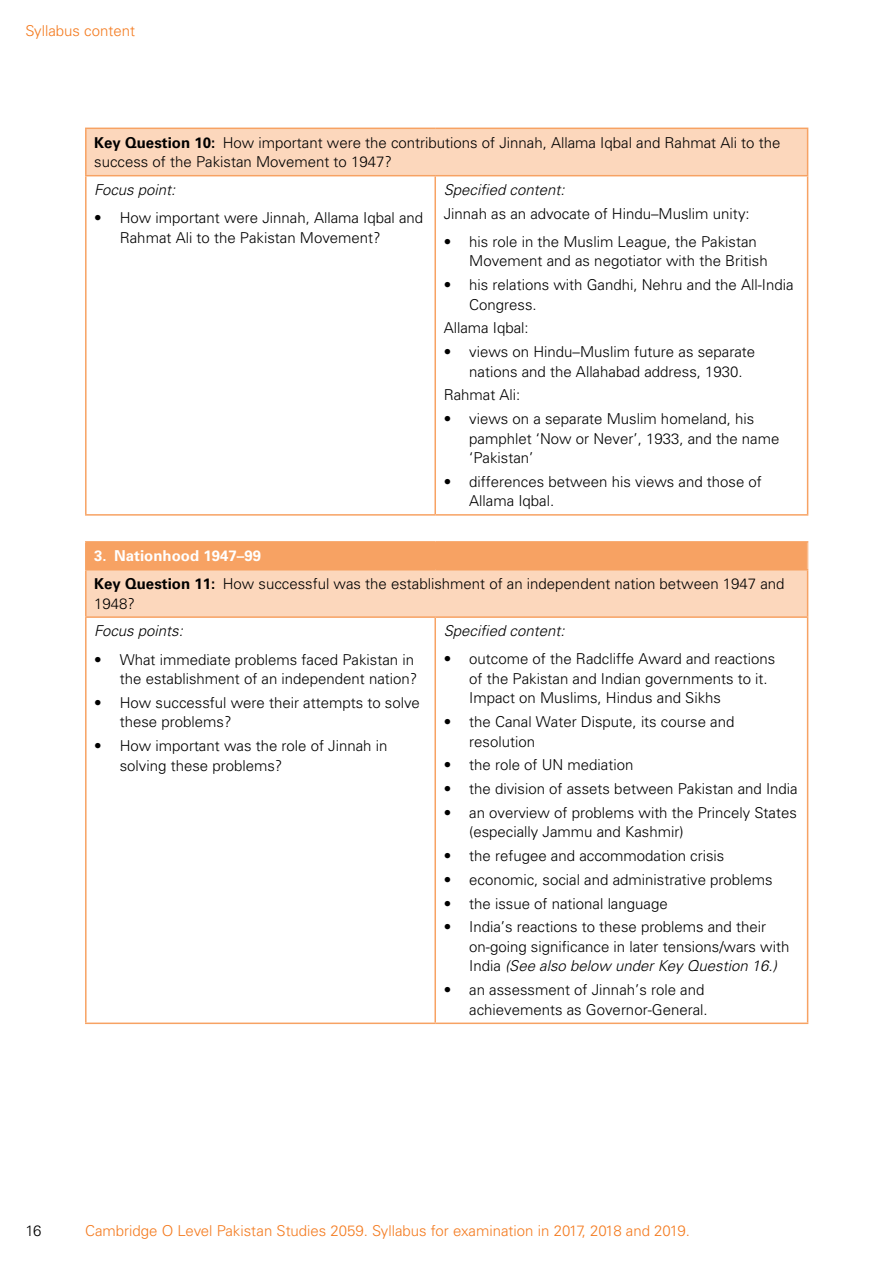
<style>
.page{position:relative;width:893px;height:1263px;background:#fff}
.page>*{position:absolute;margin:0;border:0;box-sizing:border-box;transform-origin:0 0}
.t1{font:300 15px/19.5px "Univers LT Std";color:#000}
.t2{font:300 15px "Univers LT Std";color:#f47b20}
.t3{font:italic 300 15px "Univers LT Std";color:#000}
.s1{font-weight:700}
.s2{font-weight:700;color:#fff}
.s3{font-style:italic}
</style>
<div class="page">
<div style="left:86px;top:128px;width:722px;height:48px;background:#fcd7bc"></div>
<hr style="left:85px;top:514px;width:350px;height:2px;background:#f7a263">
<hr style="left:85px;top:175px;width:350px;height:1px;background:#f7a263">
<hr style="left:85px;top:176px;width:2px;height:338px;background:#f7a263">
<hr style="left:435px;top:175px;width:373px;height:1px;background:#f7a263">
<hr style="left:434px;top:176px;width:2px;height:338px;background:#f7a263">
<hr style="left:807px;top:176px;width:1px;height:338px;background:#f7a263">
<hr style="left:435px;top:514px;width:373px;height:2px;background:#f7a263">
<hr style="left:85px;top:128px;width:350px;height:1px;background:#f7a263">
<hr style="left:85px;top:129px;width:2px;height:46px;background:#f7a263">
<hr style="left:435px;top:128px;width:373px;height:1px;background:#f7a263">
<hr style="left:807px;top:129px;width:1px;height:46px;background:#f7a263">
<div style="left:86px;top:542px;width:722px;height:28px;background:#f7a263"></div>
<div style="left:86px;top:570px;width:722px;height:47px;background:#fcd7bc"></div>
<hr style="left:85px;top:1022px;width:350px;height:2px;background:#f7a263">
<hr style="left:85px;top:541px;width:350px;height:2px;background:#f7a263">
<hr style="left:85px;top:543px;width:2px;height:26px;background:#f7a263">
<hr style="left:435px;top:541px;width:373px;height:2px;background:#f7a263">
<hr style="left:85px;top:569px;width:350px;height:1px;background:#f7a263">
<svg style="left:807px;top:543px;width:1px;height:26px"></svg>
<hr style="left:85px;top:616px;width:350px;height:2px;background:#f7a263">
<hr style="left:85px;top:618px;width:2px;height:404px;background:#f7a263">
<hr style="left:85px;top:570px;width:2px;height:46px;background:#f7a263">
<hr style="left:807px;top:570px;width:1px;height:46px;background:#f7a263">
<hr style="left:435px;top:616px;width:373px;height:2px;background:#f7a263">
<hr style="left:434px;top:618px;width:2px;height:404px;background:#f7a263">
<hr style="left:807px;top:618px;width:1px;height:404px;background:#f7a263">
<hr style="left:435px;top:1022px;width:373px;height:2px;background:#f7a263">
<p class="t2" style="left:26px;top:22px;width:111px">Syllabus content</p>
<p class="t1" style="left:94px;top:133px;width:688px"><span class="s1">Key Question 10:</span> How important were the contributions of Jinnah, Allama Iqbal and Rahmat Ali to the success of the Pakistan Movement to 1947?</p>
<p class="t3" style="left:94px;top:181px;width:83px">Focus point:</p>
<p class="t1" style="left:120px;top:208px;width:305px;text-indent:-26px">• How important were Jinnah, Allama Iqbal and<br>Rahmat Ali to the Pakistan Movement?</p>
<p class="t3" style="left:444px;top:181px;width:122px">Specified content:</p>
<p class="t1" style="left:444px;top:204px;width:307px">Jinnah as an advocate of Hindu–Muslim unity:</p>
<p class="t1" style="left:469px;top:232px;width:300px;text-indent:-26px">• his role in the Muslim League, the Pakistan<br>Movement and as negotiator with the British</p>
<p class="t1" style="left:469px;top:275px;width:326px;text-indent:-26px">• his relations with Gandhi, Nehru and the All-India<br>Congress.</p>
<p class="t1" style="left:444px;top:318px;width:87px">Allama Iqbal:</p>
<p class="t1" style="left:469px;top:342px;width:287px;text-indent:-26px">• views on Hindu–Muslim future as separate nations and the Allahabad address, 1930.</p>
<p class="t1" style="left:444px;top:385px;width:78px">Rahmat Ali:</p>
<p class="t1" style="left:469px;top:409px;width:312px;text-indent:-26px">• views on a separate Muslim homeland, his pamphlet ‘Now or Never’, 1933, and the name ‘Pakistan’</p>
<p class="t1" style="left:469px;top:472px;width:294px;text-indent:-26px">• differences between his views and those of<br>Allama Iqbal.</p>
<p class="t1" style="left:94px;top:542px;width:692px;line-height:27.9px"><span class="s2">3. Nationhood 1947–99<br></span><span class="s1">Key Question 11:</span> How successful was the establishment of an independent nation between 1947 and</p>
<p class="t1" style="left:94px;top:593px;width:42px">1948?</p>
<p class="t3" style="left:94px;top:622px;width:90px">Focus points:</p>
<p class="t1" style="left:94px;top:649px;width:325px;text-align:right">• What immediate problems faced Pakistan in the establishment of an independent nation?</p>
<p class="t1" style="left:120px;top:693px;width:302px;text-indent:-26px">• How successful were their attempts to solve these problems?</p>
<p class="t1" style="left:120px;top:736px;width:269px;text-indent:-26px">• How important was the role of Jinnah in solving these problems?</p>
<p class="t3" style="left:444px;top:622px;width:122px">Specified content:</p>
<p class="t1" style="left:469px;top:649px;width:307px;text-indent:-26px">• outcome of the Radcliffe Award and reactions of the Pakistan and Indian governments to it.<br>Impact on Muslims, Hindus and Sikhs</p>
<p class="t1" style="left:469px;top:712px;width:267px;text-indent:-26px">• the Canal Water Dispute, its course and resolution</p>
<p class="t1" style="left:444px;top:755px;width:191px">• the role of UN mediation</p>
<p class="t1" style="left:444px;top:779px;width:355px">• the division of assets between Pakistan and India</p>
<p class="t1" style="left:469px;top:803px;width:329px;text-indent:-26px">• an overview of problems with the Princely States (especially Jammu and Kashmir)</p>
<p class="t1" style="left:444px;top:846px;width:282px">• the refugee and accommodation crisis</p>
<p class="t1" style="left:444px;top:870px;width:330px">• economic, social and administrative problems</p>
<p class="t1" style="left:444px;top:894px;width:225px">• the issue of national language</p>
<p class="t1" style="left:469px;top:917px;width:322px;text-indent:-26px">• India’s reactions to these problems and their on-going significance in later tensions/wars with<br>India <span class="s3">(See also below under Key Question 16.)</span></p>
<p class="t1" style="left:444px;top:980px;width:265px;text-align:right">• an assessment of Jinnah’s role and achievements as Governor-General.</p>
<p class="t1" style="left:26px;top:1220px;width:17px">16</p>
<p class="t2" style="left:85px;top:1221px;width:606px">Cambridge O Level Pakistan Studies 2059. Syllabus for examination in 2017, 2018 and 2019.</p>
</div>
